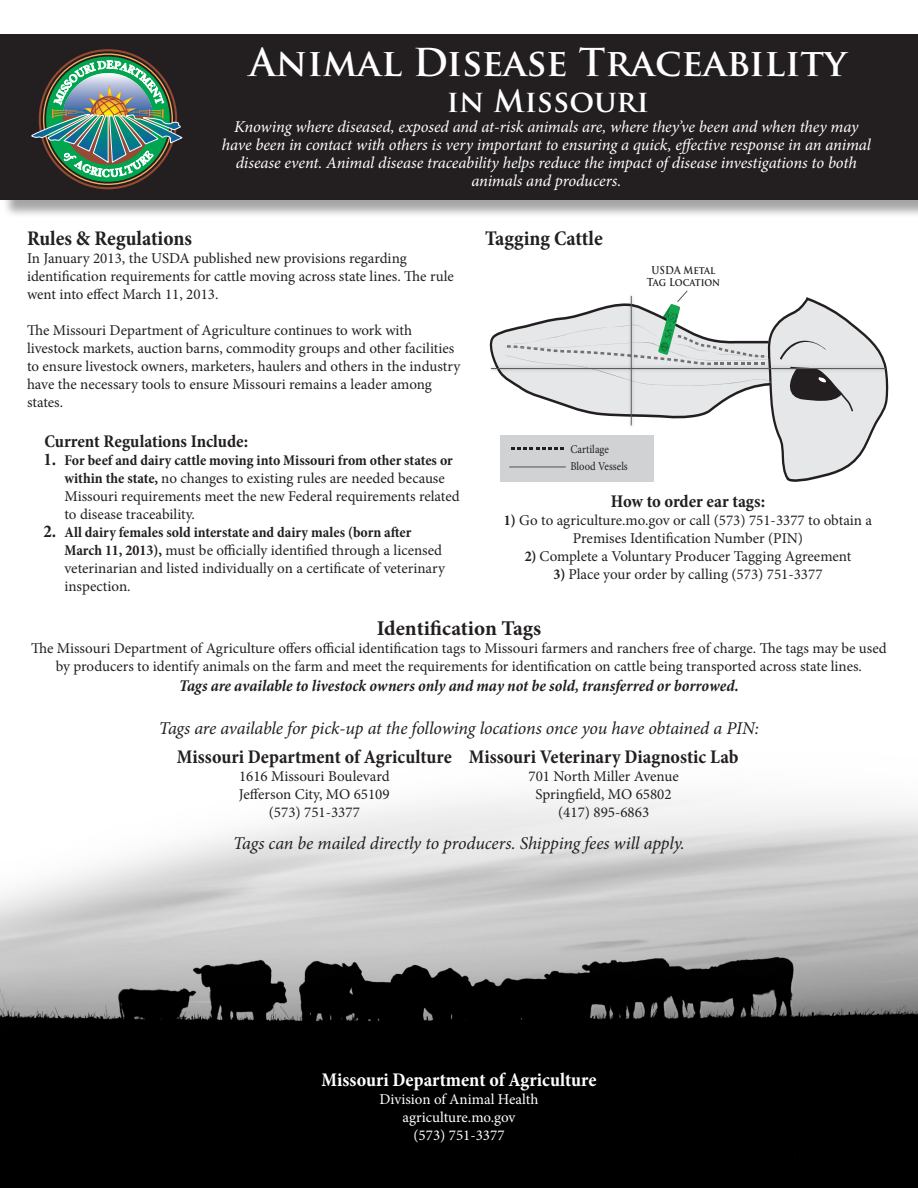
<style>
.page{position:relative;width:918px;height:1188px;background:#fff}
.page>*{position:absolute;margin:0;border:0;box-sizing:border-box;transform-origin:0 0}
.t1{font:700 37.5px "Trajan Pro";color:#fff}
.t2{font:700 30px "Trajan Pro";color:#fff}
.t3{font:700 condensed 21px "Minion Pro";color:#231f20}
.t4{font:700 21px "Minion Pro";letter-spacing:-.005em;color:#231f20}
.t5{font:700 condensed 19.5px "Minion Pro";color:#231f20}
.t6{font:700 condensed 19.5px "Minion Pro";color:#fff}
.t7{font:italic 18px "Minion Pro";letter-spacing:-.01em;color:#231f20}
.t8{font:700 condensed 18px "Minion Pro";letter-spacing:-.005em;color:#231f20}
.t9{font:italic 16.5px/18px "Minion Pro";letter-spacing:-.005em;color:#fff;text-align:center}
.t10{font:italic 700 condensed 16.5px "Minion Pro";letter-spacing:-.005em;color:#231f20}
.t11{font:15px/18px "Minion Pro";color:#231f20}
.t12{font:15px/18px "Minion Pro";color:#fff;text-align:center}
.t13{font:11.85px/17.9px "Minion Pro";color:#231f20;scale:.89 1}
.t14{font:700 10.65px/12.8px "Trajan Pro";color:#231f20;text-align:center;scale:.89 1}
.s1{font-weight:700;font-stretch:condensed;font-size:18px}
.s2{font-weight:700;font-stretch:condensed}
</style>
<div class="page">
<div style="left:2px;top:36px;width:916px;height:182px;background:#231f20;opacity:.4"></div>
<div style="left:0;top:34px;width:918px;height:166px;background:#231f20"></div>
<img style="left:0;top:798px;width:918px;height:390px">
<img style="left:31px;top:56px;width:151px;height:121px">
<svg style="left:489px;top:290px;width:400px;height:192px"></svg>
<p class="t1" style="left:250px;top:39px;width:598px">Animal Disease Traceability</p>
<p class="t2" style="left:447px;top:82px;width:204px">in Missouri</p>
<p class="t9" style="left:222px;top:118px;width:651px">Knowing where diseased, exposed and at-risk animals are, where they’ve been and when they may have been in contact with others is very important to ensuring a quick, effective response in an animal disease event. Animal disease traceability helps reduce the impact of disease investigations to both animals and producers.</p>
<p class="t3" style="left:27px;top:224px;width:167px">Rules &amp; Regulations</p>
<p class="t11" style="left:27px;top:250px;width:429px">In January 2013, the USDA published new provisions regarding identification requirements for cattle moving across state lines. The rule went into effect March 11, 2013.</p>
<p class="t11" style="left:27px;top:322px;width:435px">The Missouri Department of Agriculture continues to work with livestock markets, auction barns, commodity groups and other facilities to ensure livestock owners, marketers, haulers and others in the industry have the necessary tools to ensure Missouri remains a leader among states.</p>
<p class="t8" style="left:45px;top:429px;width:205px">Current Regulations Include:</p>
<p class="t11" style="left:64px;top:451px;width:397px;text-indent:-21px"><span class="s1">1.</span> <span class="s2">For beef and dairy cattle moving into Missouri from other states or within the state,</span> no changes to existing rules are needed because Missouri requirements meet the new Federal requirements related to disease traceability.</p>
<p class="t11" style="left:64px;top:523px;width:382px;text-indent:-21px"><span class="s1">2.</span> <span class="s2">All dairy females sold interstate and dairy males (born after March 11, 2013),</span> must be officially identified through a licensed veterinarian and listed individually on a certificate of veterinary inspection.</p>
<p class="t3" style="left:485px;top:224px;width:119px">Tagging Cattle</p>
<p class="t14" style="left:647px;top:263px;width:84px">USDA Metal<br>Tag Location</p>
<p class="t13" style="left:570px;top:440px;width:66px">Cartilage<br>Blood Vessels</p>
<p class="t8" style="left:611px;top:489px;width:156px">How to order ear tags:</p>
<p class="t11" style="left:504px;top:512px;width:370px;text-align:center"><span class="s2">1)</span> Go to agriculture.mo.gov or call (573) 751-3377 to obtain a<br>Premises Identification Number (PIN)</p>
<p class="t11" style="left:525px;top:548px;width:328px"><span class="s2">2)</span> Complete a Voluntary Producer Tagging Agreement</p>
<p class="t11" style="left:554px;top:566px;width:271px"><span class="s2">3)</span> Place your order by calling (573) 751-3377</p>
<p class="t4" style="left:377px;top:613px;width:166px">Identification Tags</p>
<p class="t11" style="left:31px;top:639px;width:857px;text-align:center">The Missouri Department of Agriculture offers official identification tags to Missouri farmers and ranchers free of charge. The tags may be used by producers to identify animals on the farm and meet the requirements for identification on cattle being transported across state lines.</p>
<p class="t10" style="left:179px;top:674px;width:561px">Tags are available to livestock owners only and may not be sold, transferred or borrowed.</p>
<p class="t7" style="left:159px;top:716px;width:602px">Tags are available for pick-up at the following locations once you have obtained a PIN:</p>
<p class="t5" style="left:177px;top:744px;width:277px">Missouri Department of Agriculture</p>
<p class="t11" style="left:239px;top:768px;width:152px">1616 Missouri Boulevard</p>
<p class="t11" style="left:239px;top:786px;width:152px">Jefferson City, MO 65109</p>
<p class="t11" style="left:269px;top:804px;width:93px">(573) 751-3377</p>
<p class="t5" style="left:469px;top:744px;width:271px">Missouri Veterinary Diagnostic Lab</p>
<p class="t11" style="left:529px;top:768px;width:152px">701 North Miller Avenue</p>
<p class="t11" style="left:536px;top:786px;width:138px">Springfield, MO 65802</p>
<p class="t11" style="left:558px;top:804px;width:93px">(417) 895-6863</p>
<p class="t7" style="left:233px;top:831px;width:453px">Tags can be mailed directly to producers. Shipping fees will apply.</p>
<p class="t6" style="left:321px;top:1066px;width:277px">Missouri Department of Agriculture</p>
<p class="t12" style="left:380px;top:1090px;width:161px">Division of Animal Health agriculture.mo.gov<br>(573) 751-3377</p>
</div>
